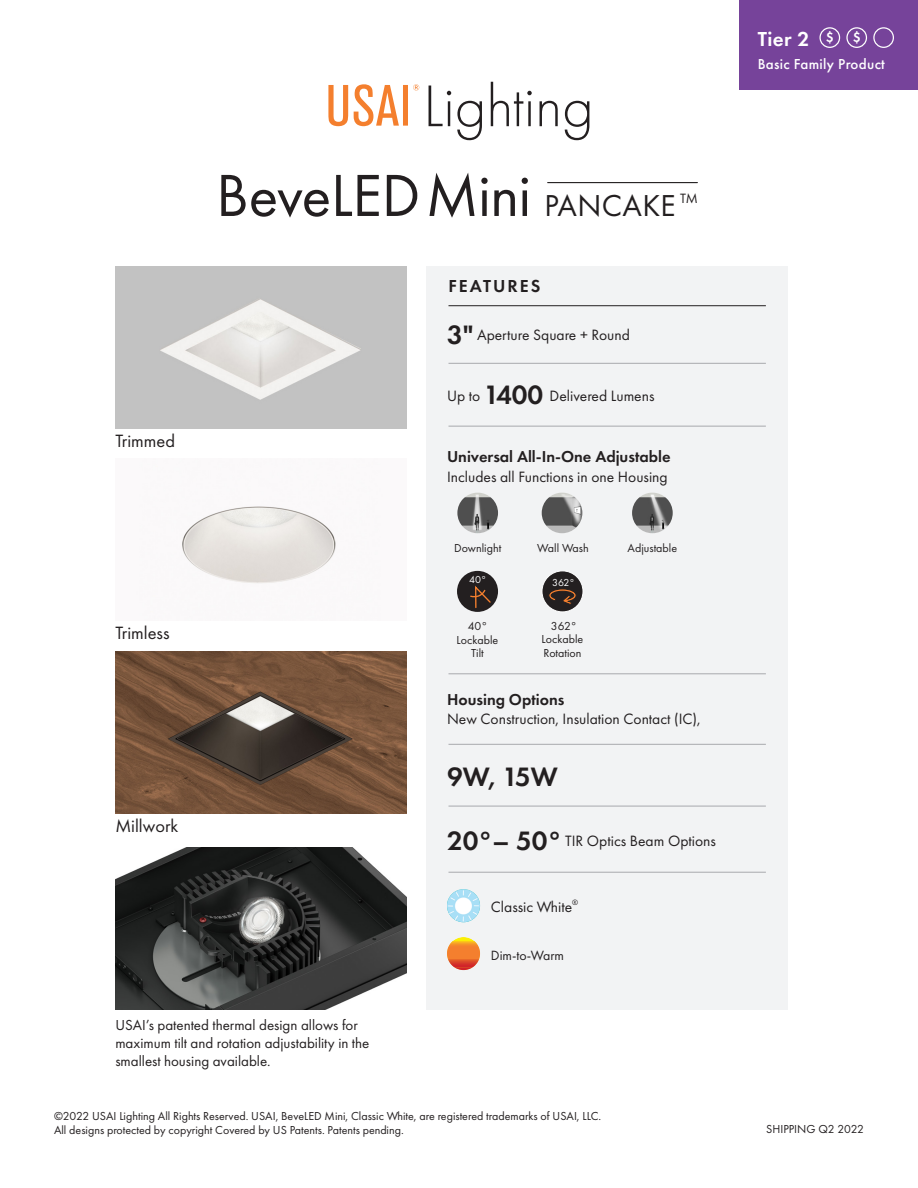
<style>
.page{position:relative;width:918px;height:1188px;background:#fff}
.page>*{position:absolute;margin:0;border:0;box-sizing:border-box;transform-origin:0 0}
.t1{font:61.5px "Futura PT";letter-spacing:-.01em;color:#231f20}
.t2{font:31.35px "Futura PT";letter-spacing:.01em;color:#231f20}
.t3{font:600 27.6px "Futura PT";color:#231f20}
.t4{font:600 21px "Futura PT";color:#fff}
.t5{font:18.45px "Futura PT";color:#231f20}
.t6{font:600 18px "Futura PT";letter-spacing:.11em;color:#231f20}
.t7{font:600 16.35px "Futura PT";color:#231f20}
.t8{font:15.6px "Futura PT";color:#231f20}
.t9{font:15px/18px "Futura PT";color:#231f20}
.t10{font:500 15px "Futura PT";letter-spacing:.02em;color:#fff}
.t11{font:600 14.4px "Futura PT";color:#fff}
.t12{font:13.95px "Futura PT";color:#231f20}
.t13{font:12px/13.5px "Futura PT";color:#231f20;text-align:center}
.t14{font:10.5px "Futura PT";color:#fff}
.s1{font-weight:600;font-size:27.6px}
</style>
<div class="page">
<img style="left:115px;top:651px;width:292px;height:162px">
<img style="left:115px;top:266px;width:292px;height:162px">
<img style="left:182px;top:506px;width:154px;height:78px">
<div style="left:427px;top:266px;width:361px;height:744px;background:#f2f3f4"></div>
<img style="left:457px;top:493px;width:41px;height:40px;border-radius:20px">
<img style="left:632px;top:493px;width:41px;height:40px;border-radius:20px">
<img style="left:542px;top:493px;width:40px;height:40px;border-radius:20px">
<img style="left:447px;top:889px;width:33px;height:33px;border-radius:17px">
<svg style="left:447px;top:937px;width:33px;height:33px"></svg>
<img style="left:454px;top:967px;width:19px;height:3px">
<svg style="left:447px;top:941px;width:7px;height:26px"></svg>
<hr style="left:448px;top:305px;width:318px;height:1px;background:#231f20">
<hr style="left:448px;top:363px;width:318px;height:1px;background:#a8a9ad">
<hr style="left:448px;top:426px;width:318px;height:1px;background:#a8a9ad">
<hr style="left:448px;top:674px;width:318px;height:1px;background:#a8a9ad">
<hr style="left:448px;top:744px;width:318px;height:1px;background:#a8a9ad">
<hr style="left:448px;top:806px;width:318px;height:1px;background:#a8a9ad">
<hr style="left:448px;top:872px;width:318px;height:1px;background:#a8a9ad">
<div style="left:542px;top:571px;width:41px;height:41px;background:#231f20;border-radius:50%"></div>
<div style="left:542px;top:571px;width:41px;height:41px;border:1px solid #fff;border-radius:50%"></div>
<svg style="left:548px;top:589px;width:29px;height:16px"></svg>
<div style="left:457px;top:571px;width:41px;height:41px;background:#231f20;border-radius:50%"></div>
<svg style="left:470px;top:585px;width:22px;height:24px"></svg>
<svg style="left:328px;top:84px;width:91px;height:42px"></svg>
<svg style="left:429px;top:82px;width:160px;height:58px"></svg>
<img style="left:115px;top:848px;width:292px;height:162px">
<hr style="left:548px;top:182px;width:149px;height:1px;background:#231f20">
<div style="left:740px;top:0;width:178px;height:90px;background:#76439a"></div>
<div style="left:873px;top:27px;width:21px;height:21px;border:1px solid #fff;border-radius:50%"></div>
<div style="left:846px;top:27px;width:21px;height:21px;border:1px solid #fff;border-radius:50%"></div>
<div style="left:819px;top:27px;width:21px;height:21px;border:1px solid #fff;border-radius:50%"></div>
<p class="t1" style="left:216px;top:159px;width:317px">BeveLEDMini</p>
<p class="t2" style="left:545px;top:187px;width:132px">PANCAKE</p>
<p class="t12" style="left:680px;top:191px;width:19px">TM</p>
<p class="t6" style="left:449px;top:274px;width:93px">FEATURES</p>
<p class="t8" style="left:447px;top:326px;width:184px"><span class="s1">3"</span> Aperture Square + Round</p>
<p class="t5" style="left:115px;top:430px;width:61px">Trimmed</p>
<p class="t5" style="left:115px;top:622px;width:56px">Trimless</p>
<p class="t5" style="left:115px;top:815px;width:64px">Millwork</p>
<p class="t9" style="left:115px;top:1016px;width:255px">USAI’s patented thermal design allows for maximum tilt and rotation adjustability in the smallest housing available.</p>
<p class="t8" style="left:447px;top:386px;width:209px">Up to <span class="s1">1400</span> Delivered Lumens</p>
<p class="t7" style="left:447px;top:446px;width:225px">Universal All-In-One Adjustable</p>
<p class="t8" style="left:447px;top:467px;width:222px">Includes all Functions in one Housing</p>
<p class="t13" style="left:454px;top:541px;width:49px">Downlight</p>
<p class="t13" style="left:537px;top:541px;width:53px">Wall Wash</p>
<p class="t13" style="left:628px;top:541px;width:51px">Adjustable</p>
<p class="t14" style="left:469px;top:574px;width:19px">40°</p>
<p class="t14" style="left:552px;top:576px;width:24px">362°</p>
<p class="t13" style="left:457px;top:619px;width:43px">40°<br>Lockable<br>Tilt</p>
<p class="t13" style="left:542px;top:619px;width:43px">362°<br>Lockable<br>Rotation</p>
<p class="t7" style="left:447px;top:690px;width:119px">Housing Options</p>
<p class="t8" style="left:447px;top:710px;width:255px">New Construction, Insulation Contact (IC),</p>
<p class="t3" style="left:447px;top:760px;width:112px">9W, 15W</p>
<p class="t8" style="left:447px;top:832px;width:271px"><span class="s1">20°– 50°</span> TIR Optics Beam Options</p>
<p class="t8" style="left:491px;top:897px;width:89px">Classic White<sup>®</sup></p>
<p class="t12" style="left:491px;top:947px;width:75px">Dim-to-Warm</p>
<p class="t13" style="left:54px;top:1108px;width:549px;line-height:14.4px;text-align:left">©2022 USAI Lighting All Rights Reserved. USAI, BeveLED Mini, Classic White, are registered trademarks of USAI, LLC.<br>All designs protected by copyright Covered by US Patents. Patents pending.</p>
<p class="t4" style="left:758px;top:25px;width:53px">Tier 2</p>
<p class="t10" style="left:758px;top:55px;width:129px">Basic Family Product</p>
<p class="t11" style="left:826px;top:28px;width:10px">$</p>
<p class="t11" style="left:853px;top:28px;width:10px">$</p>
<p class="t13" style="left:766px;top:1122px;width:99px">SHIPPING Q2 2022</p>
</div>
